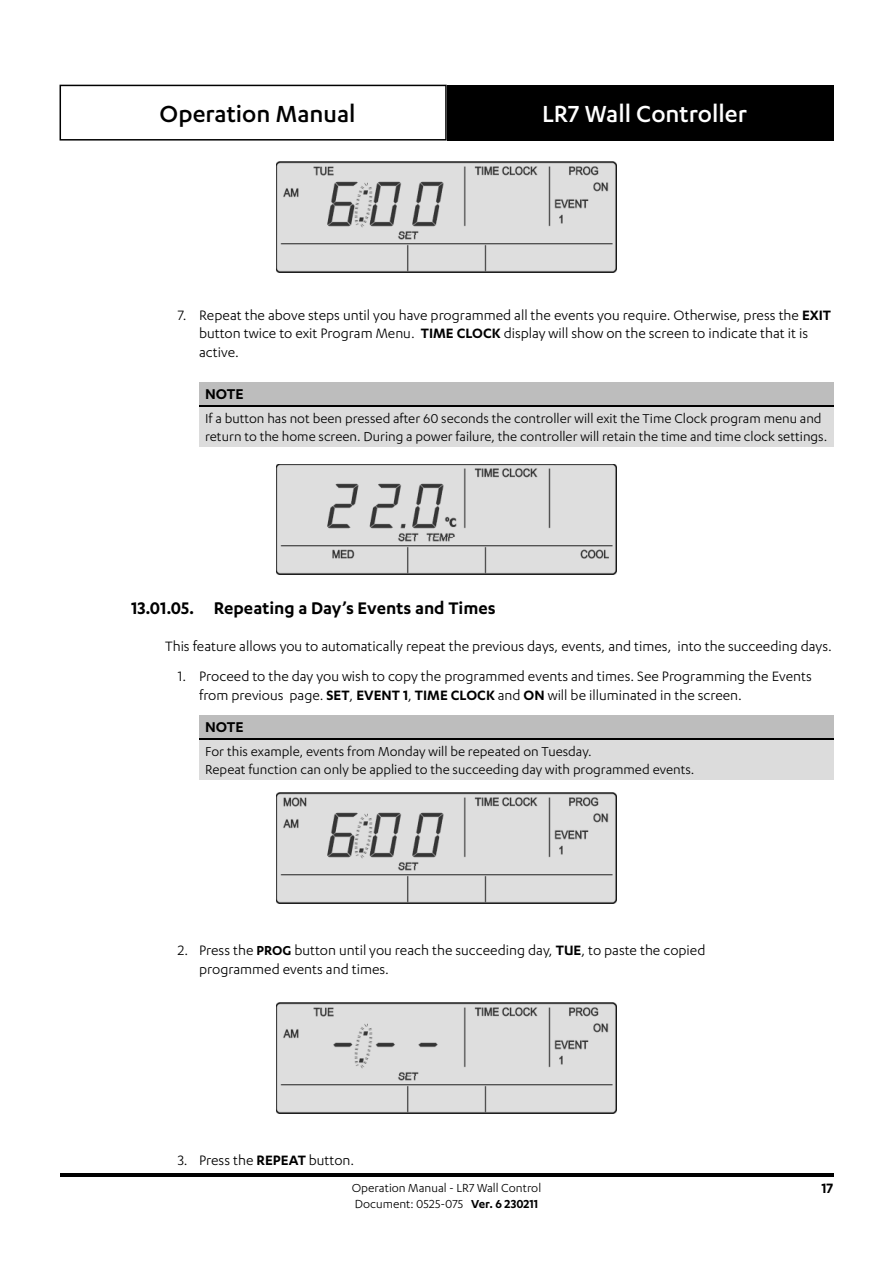
<style>
.page{position:relative;width:893px;height:1263px;background:#fff}
.page>*{position:absolute;margin:0;border:0;box-sizing:border-box;transform-origin:0 0}
.t1{font:500 27px "Karbon";color:#fff}
.t2{font:500 27px "Karbon";color:#000}
.t3{font:600 19.5px "Karbon";color:#000}
.t4{font:600 16.5px "Karbon";color:#000}
.t5{font:15.75px/18.9px "Karbon";color:#000}
.t6{font:600 15.75px "Karbon";color:#000}
.t7{font:15px/18px "Karbon";color:#000}
.t8{font:13.5px/16.2px "Karbon";color:#000}
.s1{font-weight:600}
.s2{font-weight:600;font-size:15px}
</style>
<div class="page">
<hr style="left:60px;top:1173px;width:773px;height:3px;background:#000">
<svg style="left:60px;top:85px;width:387px;height:56px"></svg>
<div style="left:447px;top:85px;width:386px;height:56px;background:#000"></div>
<img style="left:276px;top:162px;width:340px;height:110px">
<div style="left:199px;top:382px;width:634px;height:24px;background:#bdbdbd"></div>
<div style="left:199px;top:406px;width:634px;height:41px;background:#dcdcdc"></div>
<hr style="left:199px;top:406px;width:634px;height:1px;background:#000">
<img style="left:276px;top:464px;width:340px;height:111px">
<div style="left:199px;top:715px;width:634px;height:24px;background:#bdbdbd"></div>
<div style="left:199px;top:739px;width:634px;height:41px;background:#dcdcdc"></div>
<hr style="left:199px;top:739px;width:634px;height:1px;background:#000">
<img style="left:276px;top:793px;width:340px;height:110px">
<img style="left:276px;top:1002px;width:340px;height:111px">
<h1 class="t2" style="left:160px;top:103px;width:197px">Operation Manual</h1>
<h1 class="t1" style="left:542px;top:104px;width:206px">LR7 Wall Controller</h1>
<p class="t5" style="left:199px;top:306px;width:633px;text-indent:-21px">7. Repeat the above steps until you have programmed all the events you require. Otherwise, press the <span class="s1">EXIT </span>button twice to exit Program Menu. <span class="s1">TIME CLOCK</span> display will show on the screen to indicate that it is active.</p>
<p class="t4" style="left:205px;top:388px;width:40px">NOTE</p>
<p class="t7" style="left:205px;top:410px;width:624px">If a button has not been pressed after 60 seconds the controller will exit the Time Clock program menu and return to the home screen. During a power failure, the controller will retain the time and time clock settings.</p>
<p class="t3" style="left:131px;top:601px;width:366px">13.01.05. Repeating a Day’s Events and Times</p>
<p class="t5" style="left:165px;top:638px;width:668px">This feature allows you to automatically repeat the previous days, events, and times, into the succeeding days.</p>
<p class="t5" style="left:199px;top:667px;width:614px;text-indent:-21px">1. Proceed to the day you wish to copy the programmed events and times. See Programming the Events from previous page. <span class="s1">SET</span>, <span class="s1">EVENT 1</span>, <span class="s1">TIME CLOCK</span> and <span class="s1">ON</span> will be illuminated in the screen.</p>
<p class="t4" style="left:205px;top:721px;width:40px">NOTE</p>
<p class="t7" style="left:205px;top:743px;width:491px">For this example, events from Monday will be repeated on Tuesday.<br>Repeat function can only be applied to the succeeding day with programmed events.</p>
<p class="t5" style="left:199px;top:942px;width:508px;text-indent:-21px">2. Press the <span class="s2">PROG</span> button until you reach the succeeding day, <span class="s1">TUE</span>, to paste the copied programmed events and times.</p>
<p class="t5" style="left:178px;top:1151px;width:178px">3. Press the <span class="s1">REPEAT</span> button.</p>
<p class="t8" style="left:352px;top:1180px;width:191px">Operation Manual - LR7 Wall Control<br>Document: 0525-075 <span class="s1">Ver. 6 230211</span></p>
<p class="t6" style="left:821px;top:1182px;width:14px">17</p>
</div>
